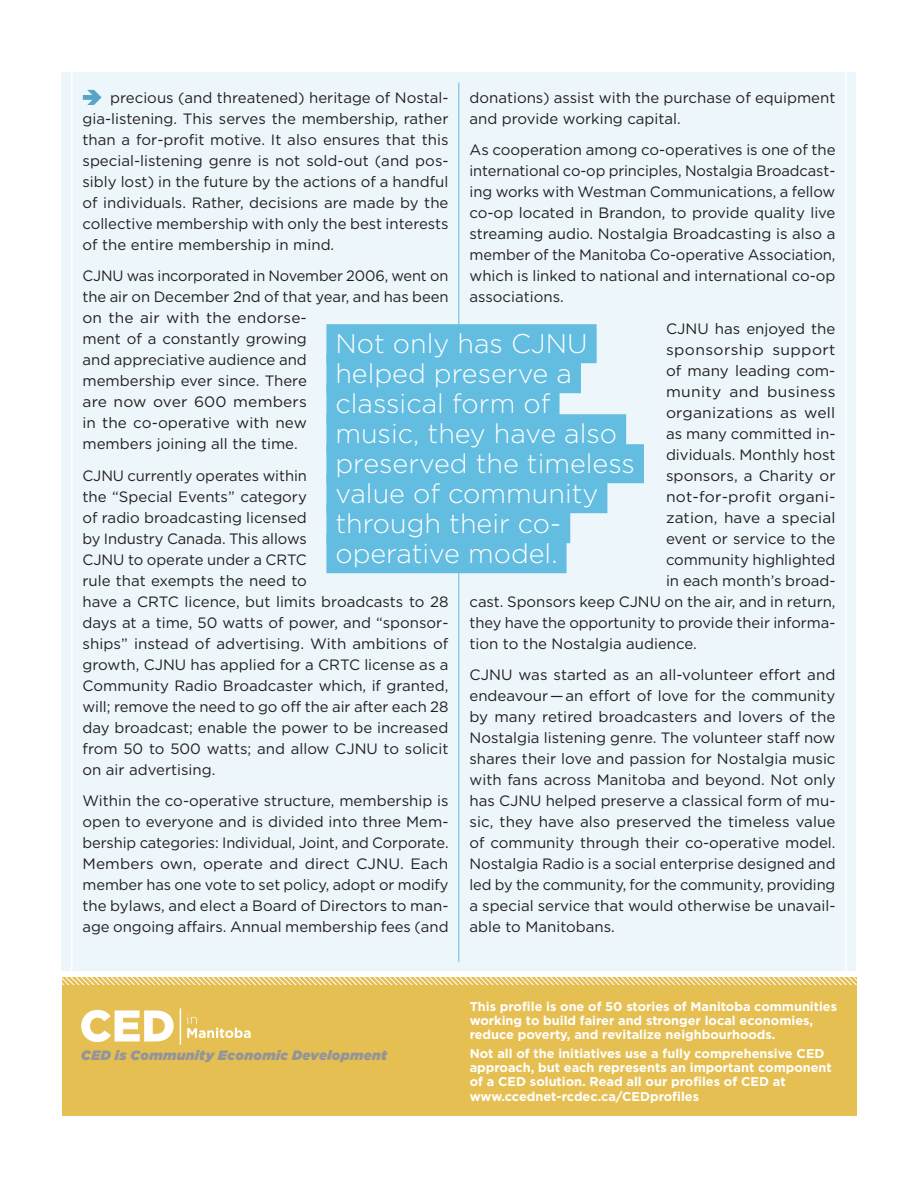
<style>
.page{position:relative;width:918px;height:1188px;background:#fff}
.page>*{position:absolute;margin:0;border:0;box-sizing:border-box;transform-origin:0 0}
.Pull_quote{font:300 27px "Gotham HTF";color:#fff}
.Body_text{font:15px/21px "Gotham HTF";color:#231f20;text-align:justify}
.Body_text-2{font:15px "Gotham HTF";color:#231f20;scale:1.04 1}
.Body_text-3{font:15px "Gotham HTF";letter-spacing:.025em;color:#231f20;scale:1.04 1}
.Body_text-4{font:15px "Gotham HTF";letter-spacing:.02em;color:#231f20;scale:1.04 1}
.t1{font:italic 900 13.5px "Gotham HTF";letter-spacing:.025em;color:#939598}
.t2{font:700 12.75px/14.2px "Gotham HTF";color:#fff}
</style>
<div class="page">
<div style="left:62px;top:72px;width:794px;height:898px;background:#edf7fb"></div>
<hr style="left:458px;top:82px;width:1px;height:880px;background:#62bde0">
<div style="left:326px;top:324px;width:271px;height:39px;background:#62bde0"></div>
<div style="left:326px;top:354px;width:255px;height:39px;background:#62bde0"></div>
<div style="left:326px;top:384px;width:234px;height:39px;background:#62bde0"></div>
<div style="left:326px;top:414px;width:300px;height:39px;background:#62bde0"></div>
<div style="left:326px;top:444px;width:318px;height:39px;background:#62bde0"></div>
<div style="left:326px;top:474px;width:281px;height:39px;background:#62bde0"></div>
<div style="left:326px;top:504px;width:244px;height:39px;background:#62bde0"></div>
<div style="left:326px;top:534px;width:241px;height:39px;background:#62bde0"></div>
<hr style="left:845px;top:30px;width:2px;height:1086px;background:#fff">
<hr style="left:71px;top:30px;width:2px;height:1084px;background:#fff">
<svg style="left:83px;top:90px;width:19px;height:15px"></svg>
<div style="left:62px;top:977px;width:795px;height:139px;background:#e6bf53"></div>
<svg style="left:62px;top:977px;width:795px;height:8px"></svg>
<svg style="left:81px;top:1010px;width:93px;height:32px"></svg>
<hr style="left:180px;top:1008px;width:1px;height:37px;background:#fff">
<svg style="left:187px;top:1014px;width:64px;height:24px"></svg>
<p class="Body_text" style="left:82px;top:87px;width:368px;text-indent:28px">precious (and threatened) heritage of Nostal&shy;gia-listening. This serves the membership, rather than a for-profit motive. It also ensures that this special-listening genre is not sold-out (and pos&shy;sibly lost) in the future by the actions of a handful of individuals. Rather, decisions are made by the collective membership with only the best interests of the entire membership in mind.</p>
<p class="Body_text" style="left:82px;top:265px;width:368px;text-align:left">CJNU was incorporated in November 2006, went on the air on December 2nd of that year, and has been on the air with the endorse-<br>ment of a constantly growing<br>and appreciative audience and<br>membership ever since. There<br>are now over 600 members<br>in the co-operative with new<br>members joining all the time.</p>
<p class="Body_text" style="left:82px;top:465px;width:368px;text-align:left">CJNU currently operates within<br>the “Special Events” category<br>of radio broadcasting licensed<br>by Industry Canada. This allows<br>CJNU to operate under a CRTC<br>rule that exempts the need to<br>have a CRTC licence, but limits broadcasts to 28 days at a time, 50 watts of power, and “sponsor&shy;ships” instead of advertising. With ambitions of growth, CJNU has applied for a CRTC license as a Community Radio Broadcaster which, if granted, will; remove the need to go off the air after each 28 day broadcast; enable the power to be increased from 50 to 500 watts; and allow CJNU to solicit on air advertising.</p>
<p class="Body_text" style="left:82px;top:790px;width:368px">Within the co-operative structure, membership is open to everyone and is divided into three Mem&shy;bership categories: Individual, Joint, and Corporate.<br>Members own, operate and direct CJNU. Each member has one vote to set policy, adopt or modify the bylaws, and elect a Board of Directors to man&shy;age ongoing affairs. Annual membership fees (and</p>
<p class="Body_text" style="left:470px;top:87px;width:367px">donations) assist with the purchase of equipment and provide working capital.</p>
<p class="Body_text" style="left:470px;top:139px;width:368px">As cooperation among co-operatives is one of the international co-op principles, Nostalgia Broadcast&shy;ing works with Westman Communications, a fellow co-op located in Brandon, to provide quality live streaming audio. Nostalgia Broadcasting is also a member of the Manitoba Co-operative Association, which is linked to national and international co-op associations.</p>
<p class="Body_text" style="left:666px;top:318px;width:171px">CJNU has enjoyed the</p>
<p class="Body_text-3" style="left:666px;top:341px;width:165px">sponsorship support</p>
<p class="Body_text" style="left:666px;top:360px;width:171px">of many leading com-</p>
<p class="Body_text-4" style="left:666px;top:383px;width:164px">munity and business</p>
<p class="Body_text-2" style="left:666px;top:404px;width:164px">organizations as well</p>
<p class="Body_text" style="left:666px;top:423px;width:171px">as many committed in-</p>
<p class="Body_text" style="left:666px;top:444px;width:171px">dividuals. Monthly host</p>
<p class="Body_text" style="left:666px;top:465px;width:171px">sponsors, a Charity or</p>
<p class="Body_text-2" style="left:666px;top:488px;width:164px">not-for-profit organi-</p>
<p class="Body_text" style="left:666px;top:507px;width:171px">zation, have a special</p>
<p class="Body_text" style="left:666px;top:528px;width:171px">event or service to the</p>
<p class="Body_text" style="left:666px;top:549px;width:171px">community highlighted</p>
<p class="Body_text" style="left:666px;top:570px;width:171px">in each month’s broad-</p>
<p class="Body_text" style="left:470px;top:591px;width:368px">cast. Sponsors keep CJNU on the air, and in return,</p>
<p class="Body_text" style="left:470px;top:612px;width:368px">they have the opportunity to provide their informa-</p>
<p class="Body_text" style="left:470px;top:633px;width:229px">tion to the Nostalgia audience.</p>
<p class="Body_text" style="left:470px;top:664px;width:368px">CJNU was started as an all-volunteer effort and endeavour—an effort of love for the community by many retired broadcasters and lovers of the Nostalgia listening genre. The volunteer staff now shares their love and passion for Nostalgia music with fans across Manitoba and beyond. Not only has CJNU helped preserve a classical form of mu&shy;sic, they have also preserved the timeless value of community through their co-operative model.<br>Nostalgia Radio is a social enterprise designed and led by the community, for the community, providing a special service that would otherwise be unavail&shy;able to Manitobans.</p>
<p class="Pull_quote" style="left:335px;top:328px;width:254px">Not only has CJNU</p>
<p class="Pull_quote" style="left:335px;top:358px;width:238px">helped preserve a</p>
<p class="Pull_quote" style="left:335px;top:388px;width:217px">classical form of</p>
<p class="Pull_quote" style="left:335px;top:418px;width:283px">music, they have also</p>
<p class="Pull_quote" style="left:335px;top:448px;width:301px">preserved the timeless</p>
<p class="Pull_quote" style="left:335px;top:478px;width:264px">value of community</p>
<p class="Pull_quote" style="left:335px;top:508px;width:227px">through their co-</p>
<p class="Pull_quote" style="left:335px;top:538px;width:224px">operative model.</p>
<p class="t1" style="left:81px;top:1047px;width:308px">CED is Community Economic Development</p>
<p class="t2" style="left:470px;top:999px;width:369px">This profile is one of 50 stories of Manitoba communities working to build fairer and stronger local economies, reduce poverty, and revitalize neighbourhoods.</p>
<p class="t2" style="left:470px;top:1046px;width:364px">Not all of the initiatives use a fully comprehensive CED approach, but each represents an important component of a CED solution. Read all our profiles of CED at www.ccednet-rcdec.ca/CEDprofiles</p>
</div>
